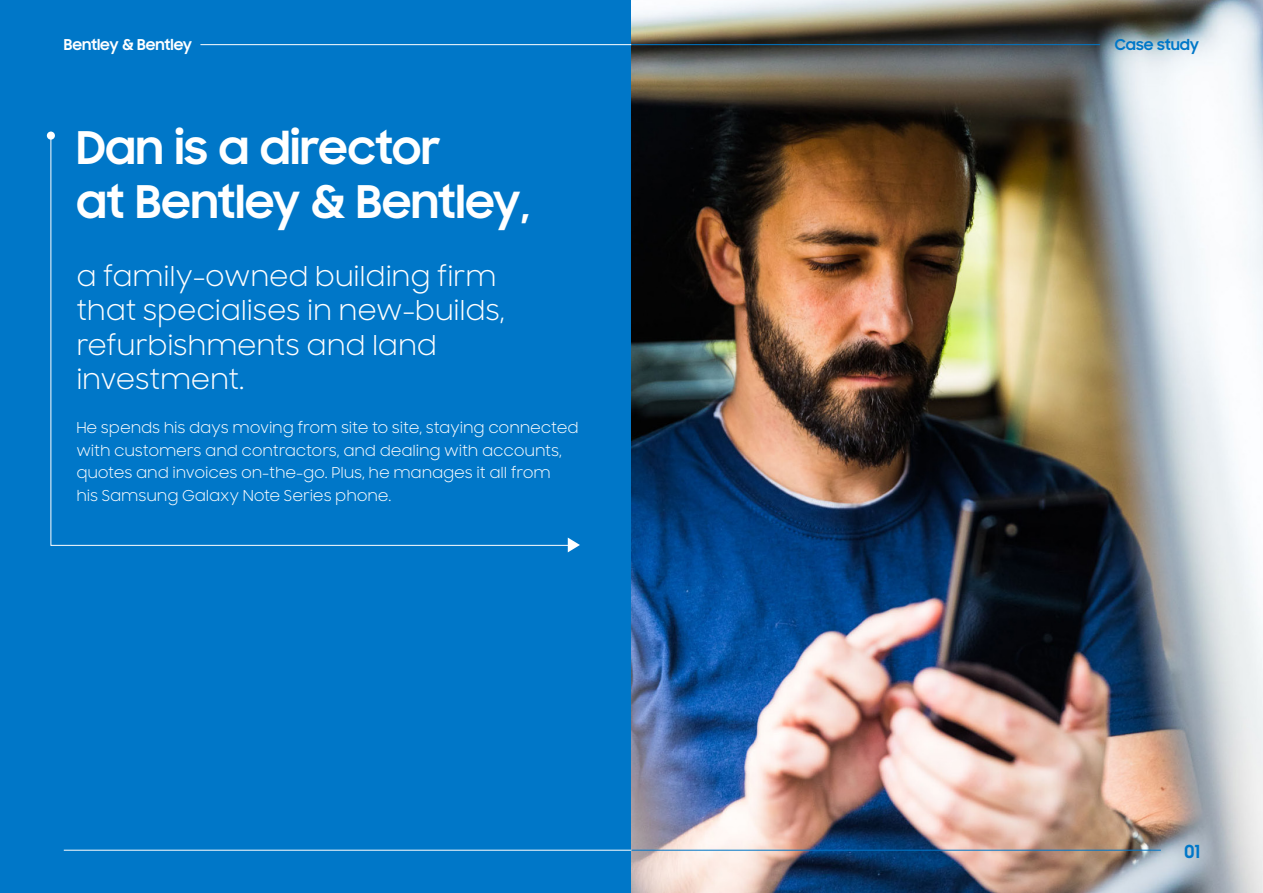
<style>
.page{position:relative;width:1263px;height:893px;background:#0077c8}
.page>*{position:absolute;margin:0;border:0;box-sizing:border-box;transform-origin:0 0}
.t1{font:700 45px/54px "Samsung Sharp Sans";color:#fff}
.t2{font:27px/34.5px "Samsung Sharp Sans";letter-spacing:-.01em;color:#fff}
.t3{font:700 18px "Samsung Sharp Sans";color:#0077c8}
.t4{font:15px/22.5px "Samsung Sharp Sans";letter-spacing:-.01em;color:#fff}
.t5{font:700 15px "Samsung Sharp Sans";color:#fff}
.t6{font:700 15px "Samsung Sharp Sans";color:#0077c8}
</style>
<div class="page">
<img style="left:631px;top:0;width:632px;height:893px">
<hr style="left:64px;top:850px;width:567px;height:1px;background:#fff">
<hr style="left:200px;top:44px;width:431px;height:1px;background:#fff">
<hr style="left:631px;top:44px;width:469px;height:1px;background:#0077c8">
<hr style="left:631px;top:850px;width:530px;height:1px;background:#0077c8">
<svg style="left:50px;top:140px;width:519px;height:406px"></svg>
<svg style="left:568px;top:538px;width:12px;height:14px"></svg>
<div style="left:47px;top:132px;width:8px;height:8px;background:#fff;border-radius:50%"></div>
<p class="t5" style="left:64px;top:33px;width:130px">Bentley &amp; Bentley</p>
<p class="t6" style="left:1115px;top:33px;width:86px">Case study</p>
<h1 class="t1" style="left:76px;top:119px;width:455px">Dan is a director<br>at Bentley &amp; Bentley,</h1>
<h2 class="t2" style="left:76px;top:258px;width:430px">a family-owned building firm that specialises in new-builds, refurbishments and land investment.</h2>
<p class="t4" style="left:76px;top:416px;width:504px">He spends his days moving from site to site, staying connected with customers and contractors, and dealing with accounts, quotes and invoices on-the-go. Plus, he manages it all from<br>his Samsung Galaxy Note Series phone.</p>
<p class="t3" style="left:1184px;top:838px;width:18px">01</p>
</div>
